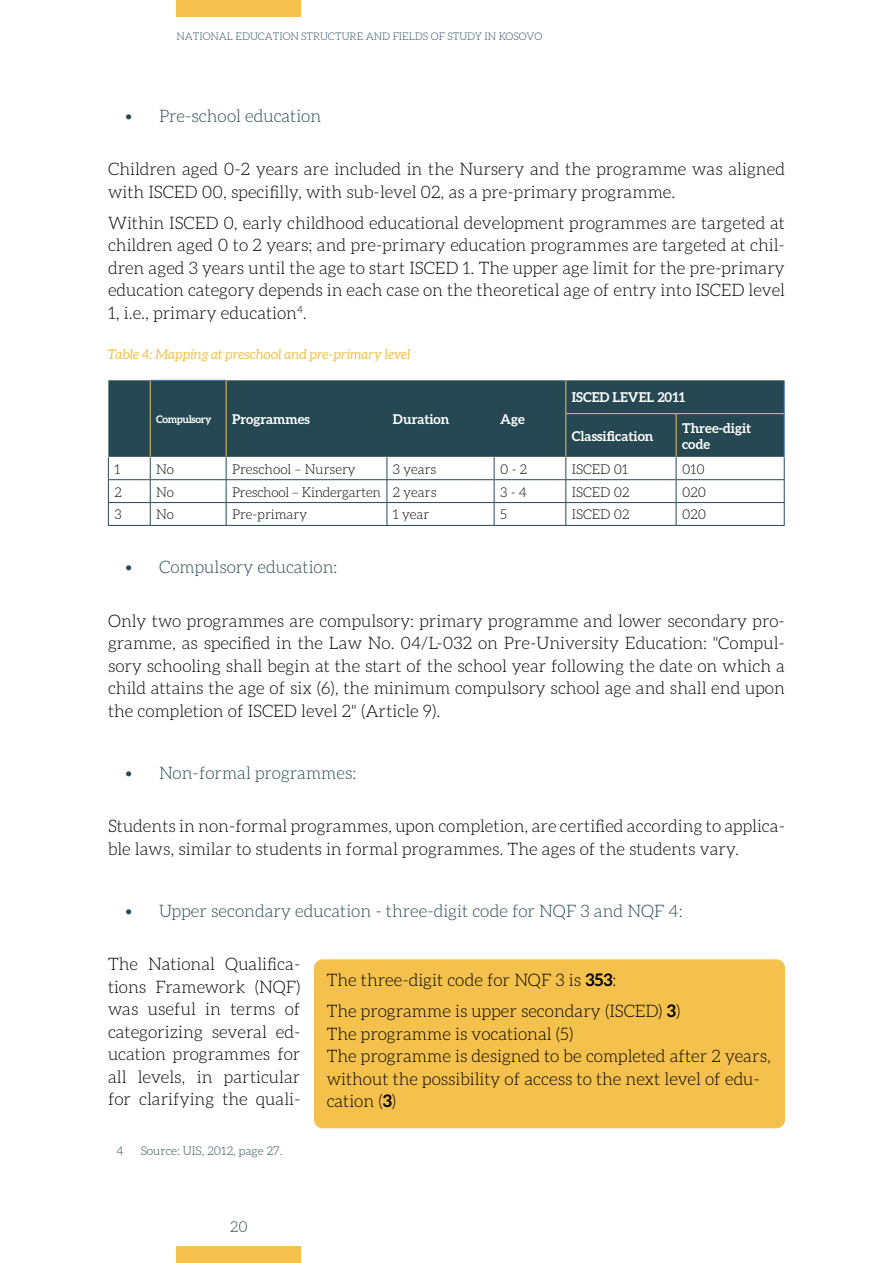
<style>
.page{position:relative;width:893px;height:1263px;background:#fff}
.page>*{position:absolute;margin:0;border:0;box-sizing:border-box;transform-origin:0 0}
.t1{font:300 17.25px/22.5px "Aleo";color:#000}
.t2{font:300 17.25px "Aleo";color:#254852}
.t3{font:300 15px "Aleo";color:#254852}
.t4{font:300 13.5px "Aleo";color:#000}
.t5{font:700 13.5px/16.2px "Aleo";color:#fff}
.t6{font:italic 13.5px "Aleo";color:#f4c14c}
.t7{font:300 13.5px "Aleo";letter-spacing:-.02em;color:#000}
.t8{font:300 12px "Aleo";color:#254852}
.t9{font:300 10.5px "Aleo";color:#254852}
.t10{font:700 10.5px "Aleo";letter-spacing:-.04em;color:#fff}
.s1{font-weight:700}
</style>
<div class="page">
<div style="left:177px;top:1247px;width:124px;height:16px;background:#f4c14e"></div>
<div style="left:177px;top:0;width:124px;height:16px;background:#f4c14e"></div>
<div style="left:108px;top:380px;width:676px;height:77px;background:#254852"></div>
<hr style="left:108px;top:479px;width:42px;height:1px;background:#254852">
<hr style="left:150px;top:479px;width:76px;height:1px;background:#254852">
<hr style="left:226px;top:479px;width:161px;height:1px;background:#254852">
<hr style="left:387px;top:479px;width:107px;height:1px;background:#254852">
<hr style="left:494px;top:479px;width:72px;height:1px;background:#254852">
<hr style="left:566px;top:479px;width:110px;height:1px;background:#254852">
<hr style="left:676px;top:479px;width:109px;height:1px;background:#254852">
<hr style="left:108px;top:502px;width:42px;height:1px;background:#254852">
<svg style="left:108px;top:457px;width:1px;height:68px"></svg>
<hr style="left:150px;top:502px;width:76px;height:1px;background:#254852">
<svg style="left:150px;top:457px;width:1px;height:68px"></svg>
<hr style="left:226px;top:502px;width:161px;height:1px;background:#254852">
<svg style="left:226px;top:457px;width:1px;height:68px"></svg>
<hr style="left:387px;top:502px;width:107px;height:1px;background:#254852">
<svg style="left:387px;top:457px;width:1px;height:68px"></svg>
<hr style="left:494px;top:502px;width:72px;height:1px;background:#254852">
<svg style="left:494px;top:457px;width:1px;height:68px"></svg>
<hr style="left:566px;top:502px;width:110px;height:1px;background:#254852">
<svg style="left:565px;top:457px;width:1px;height:68px"></svg>
<hr style="left:676px;top:502px;width:109px;height:1px;background:#254852">
<svg style="left:676px;top:457px;width:1px;height:68px"></svg>
<svg style="left:784px;top:457px;width:1px;height:68px"></svg>
<hr style="left:108px;top:525px;width:42px;height:1px;background:#254852">
<hr style="left:150px;top:525px;width:76px;height:1px;background:#254852">
<hr style="left:226px;top:525px;width:161px;height:1px;background:#254852">
<hr style="left:387px;top:525px;width:107px;height:1px;background:#254852">
<hr style="left:494px;top:525px;width:72px;height:1px;background:#254852">
<hr style="left:566px;top:525px;width:110px;height:1px;background:#254852">
<hr style="left:676px;top:525px;width:109px;height:1px;background:#254852">
<hr style="left:150px;top:380px;width:76px;height:1px;background:#4472c4">
<hr style="left:784px;top:381px;width:1px;height:33px;background:#4472c4">
<hr style="left:784px;top:414px;width:1px;height:42px;background:#4472c4">
<hr style="left:150px;top:381px;width:1px;height:33px;background:#f4c14c">
<hr style="left:226px;top:381px;width:1px;height:33px;background:#f4c14c">
<hr style="left:150px;top:414px;width:1px;height:42px;background:#f4c14c">
<hr style="left:226px;top:414px;width:1px;height:42px;background:#f4c14c">
<hr style="left:565px;top:381px;width:1px;height:32px;background:#f4c14c">
<hr style="left:565px;top:413px;width:111px;height:1px;background:#f4c14c">
<hr style="left:565px;top:414px;width:1px;height:42px;background:#f4c14c">
<hr style="left:676px;top:413px;width:108px;height:1px;background:#f4c14c">
<hr style="left:676px;top:414px;width:1px;height:42px;background:#f4c14c">
<div style="left:314px;top:959px;width:471px;height:169px;background:#f4c14c;border-radius:9px"></div>
<p class="t9" style="left:177px;top:30px;width:367px">NATIONAL EDUCATION STRUCTURE AND FIELDS OF STUDY IN KOSOVO</p>
<p class="t2" style="left:125px;top:106px;width:198px">• Pre-school education</p>
<p class="t1" style="left:108px;top:158px;width:678px">Children aged 0-2 years are included in the Nursery and the programme was aligned with ISCED 00, specifilly, with sub-level 02, as a pre-primary programme.</p>
<p class="t1" style="left:108px;top:212px;width:678px;text-align:justify">Within ISCED 0, early childhood educational development programmes are targeted at children aged 0 to 2 years; and pre-primary education programmes are targeted at chil&shy;dren aged 3 years until the age to start ISCED 1. The upper age limit for the pre-primary education category depends in each case on the theoretical age of entry into ISCED level 1, i.e., primary education<sup>4</sup>.</p>
<p class="t6" style="left:108px;top:347px;width:304px">Table 4: Mapping at preschool and pre-primary level</p>
<p class="t10" style="left:156px;top:413px;width:57px">Compulsory</p>
<p class="t5" style="left:232px;top:411px;width:79px">Programmes</p>
<p class="t5" style="left:393px;top:411px;width:58px">Duration</p>
<p class="t5" style="left:500px;top:411px;width:26px">Age</p>
<p class="t5" style="left:572px;top:389px;width:115px">ISCED LEVEL 2011</p>
<p class="t5" style="left:572px;top:427px;width:83px">Classification</p>
<p class="t5" style="left:682px;top:419px;width:71px">Three-digit code</p>
<p class="t4" style="left:114px;top:462px;width:8px">1</p>
<p class="t4" style="left:156px;top:462px;width:19px">No</p>
<p class="t4" style="left:232px;top:462px;width:125px">Preschool – Nursery</p>
<p class="t4" style="left:393px;top:462px;width:45px">3 years</p>
<p class="t4" style="left:500px;top:462px;width:29px">0 - 2</p>
<p class="t4" style="left:572px;top:462px;width:58px">ISCED 01</p>
<p class="t4" style="left:682px;top:462px;width:24px">010</p>
<p class="t4" style="left:114px;top:484px;width:9px">2</p>
<p class="t4" style="left:156px;top:484px;width:19px">No</p>
<p class="t7" style="left:232px;top:484px;width:206px">Preschool – Kindergarten 2 years</p>
<p class="t4" style="left:500px;top:484px;width:28px">3 - 4</p>
<p class="t4" style="left:572px;top:484px;width:59px">ISCED 02</p>
<p class="t4" style="left:682px;top:484px;width:25px">020</p>
<p class="t4" style="left:114px;top:507px;width:9px">3</p>
<p class="t4" style="left:156px;top:507px;width:19px">No</p>
<p class="t4" style="left:232px;top:507px;width:77px">Pre-primary</p>
<p class="t4" style="left:393px;top:507px;width:38px">1 year</p>
<p class="t4" style="left:500px;top:507px;width:8px">5</p>
<p class="t4" style="left:572px;top:507px;width:59px">ISCED 02</p>
<p class="t4" style="left:682px;top:507px;width:25px">020</p>
<p class="t2" style="left:125px;top:558px;width:214px">• Compulsory education:</p>
<p class="t1" style="left:108px;top:609px;width:678px;text-align:justify">Only two programmes are compulsory: primary programme and lower secondary pro&shy;gramme, as specified in the Law No. 04/L-032 on Pre-University Education: "Compul&shy;sory schooling shall begin at the start of the school year following the date on which a child attains the age of six (6), the minimum compulsory school age and shall end upon the completion of ISCED level 2" (Article 9).</p>
<p class="t2" style="left:125px;top:763px;width:233px">• Non-formal programmes:</p>
<p class="t1" style="left:108px;top:815px;width:678px">Students in non-formal programmes, upon completion, are certified according to applica&shy;ble laws, similar to students in formal programmes. The ages of the students vary.</p>
<p class="t2" style="left:125px;top:901px;width:559px">• Upper secondary education - three-digit code for NQF 3 and NQF 4:</p>
<p class="t1" style="left:108px;top:953px;width:194px;text-align:justify">The National Qualifica&shy;tions Framework (NQF) was useful in terms of categorizing several ed&shy;ucation programmes for all levels, in particular for clarifying the quali-</p>
<p class="t8" style="left:117px;top:1144px;width:9px">4</p>
<p class="t8" style="left:141px;top:1144px;width:143px">Source: UIS, 2012, page 27.</p>
<p class="t1" style="left:327px;top:964px;width:355px;line-height:31px">The three-digit code for NQF 3 is <span class="s1">353</span>:<br>The programme is upper secondary (ISCED) <span class="s1">3</span>)</p>
<p class="t1" style="left:327px;top:1022px;width:446px">The programme is vocational (5)<br>The programme is designed to be completed after 2 years, without the possibility of access to the next level of edu&shy;cation (<span class="s1">3</span>)</p>
<p class="t3" style="left:230px;top:1218px;width:19px">20</p>
</div>
